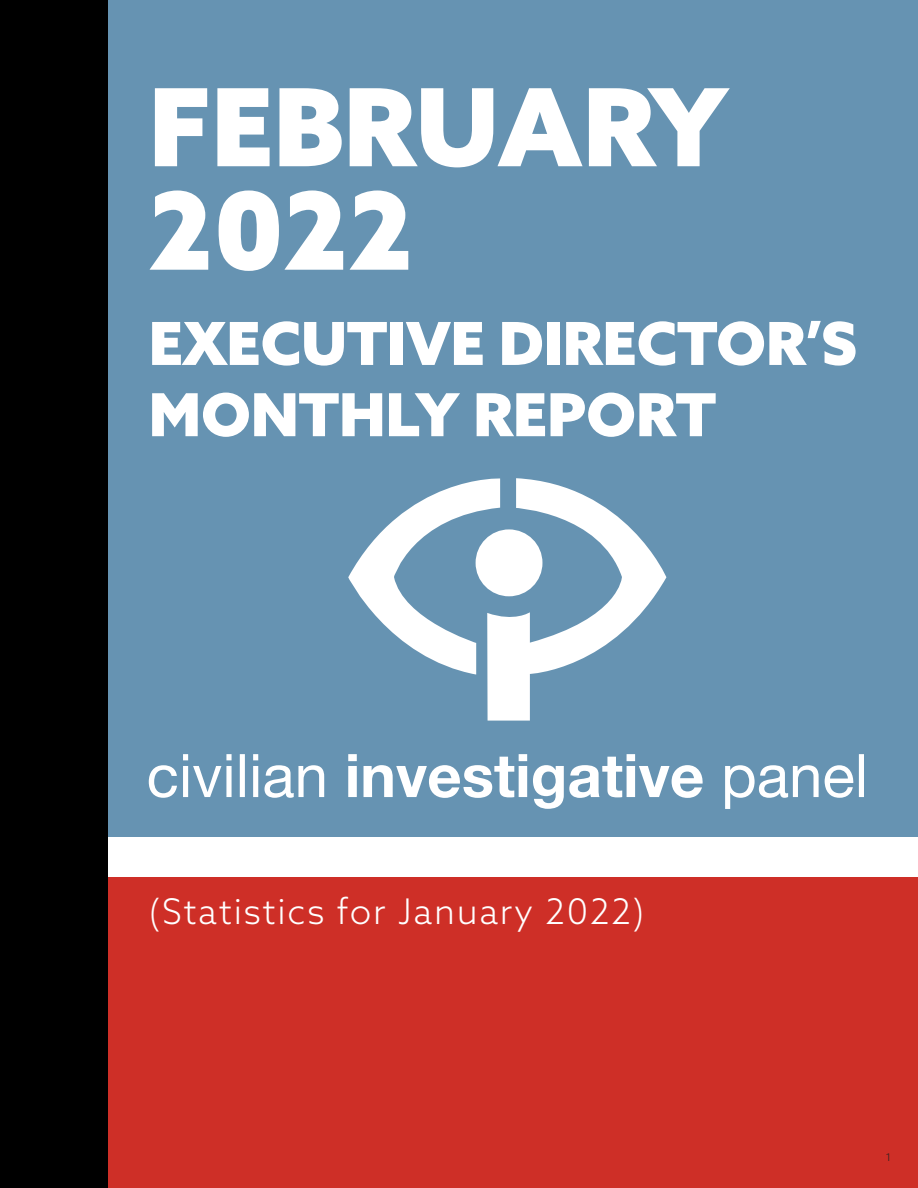
<style>
.page{position:relative;width:918px;height:1188px;background:#fff}
.page>*{position:absolute;margin:0;border:0;box-sizing:border-box;transform-origin:0 0}
.t1{font:900 107.85px/103.5px "Azo Sans";color:#fff}
.t2{font:900 59.4px/71.2px "Azo Sans";color:#fff}
.t3{font:300 35.4px "Azo Sans";letter-spacing:.05em;color:#fff}
.t4{font:300 10.5px "Azo Sans";color:#231f20}
</style>
<div class="page">
<div style="left:0;top:878px;width:918px;height:310px;background:#ce2f27"></div>
<div style="left:0;top:0;width:918px;height:837px;background:#6693b2"></div>
<div style="left:0;top:0;width:108px;height:1188px;background:#000"></div>
<svg style="left:725px;top:754px;width:139px;height:55px"></svg>
<svg style="left:348px;top:754px;width:355px;height:55px"></svg>
<svg style="left:149px;top:754px;width:175px;height:44px"></svg>
<svg style="left:348px;top:478px;width:318px;height:243px"></svg>
<h1 class="t1" style="left:149px;top:74px;width:581px">FEBRUARY<br>2022</h1>
<h1 class="t2" style="left:149px;top:307px;width:710px">EXECUTIVE DIRECTOR’S<br>MONTHLY REPORT</h1>
<p class="t3" style="left:149px;top:889px;width:497px">(Statistics for January 2022)</p>
<p class="t4" style="left:886px;top:1150px;width:7px">1</p>
</div>
